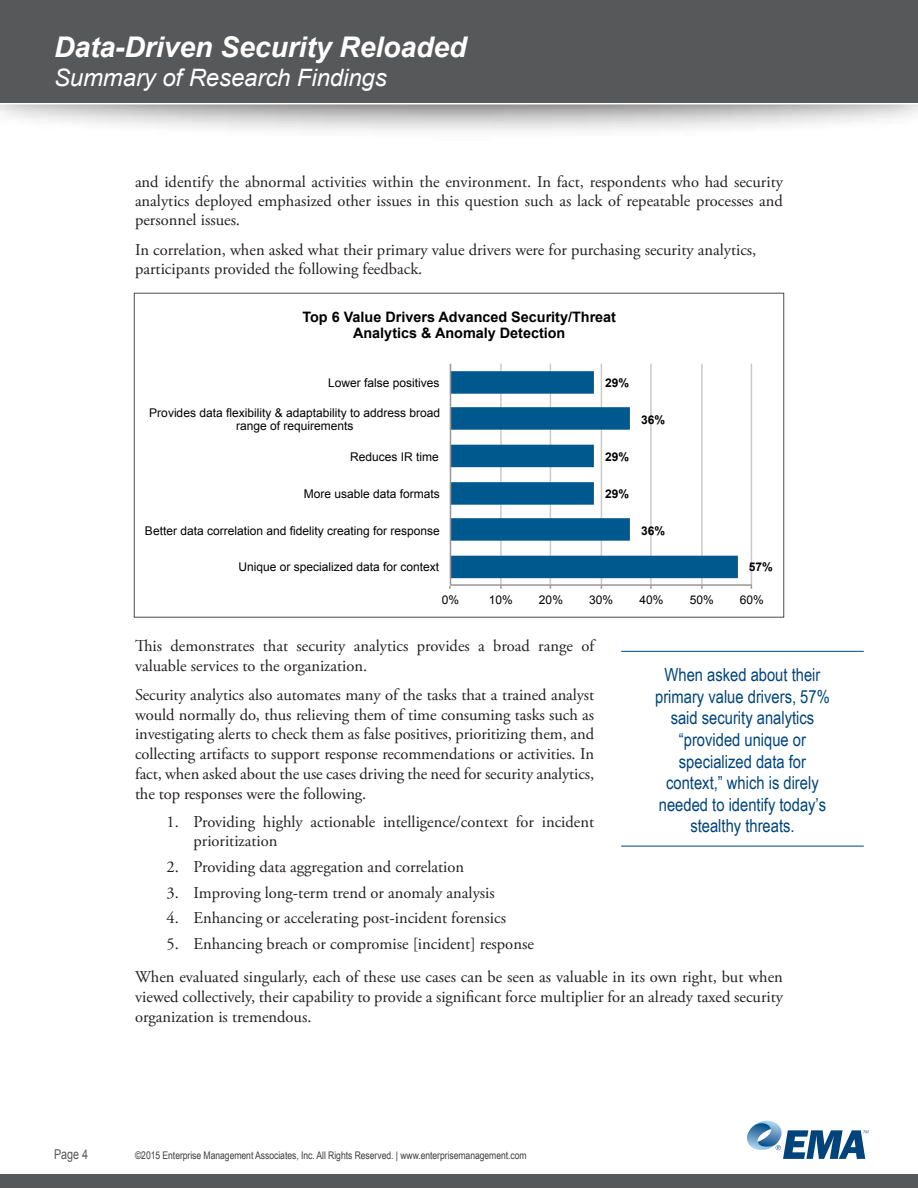
<style>
.page{position:relative;width:918px;height:1188px;background:#fff}
.page>*{position:absolute;margin:0;border:0;box-sizing:border-box;transform-origin:0 0}
.t1{font:italic 700 28.5px "Arial";letter-spacing:-.005em;color:#fff}
.t2{font:italic 24px "Arial";letter-spacing:-.005em;color:#fff}
.Pull_quote{font:18px/21.6px "Arial Narrow";color:#00447b;text-align:center}
.t3{font:16.5px/19.8px "Adobe Garamond Pro";color:#231f20;text-align:justify}
.t4{font:700 14.4px/16.5px "Arial";color:#000;text-align:center}
.t5{font:13.5px "Arial";color:#57585a;scale:.8 1}
.t6{font:12px/13.5px "Arial";color:#000;text-align:center}
.t7{font:700 12px "Arial";color:#000}
.t8{font:10.5px "Arial Narrow";letter-spacing:-.005em;color:#3e3e3f}
</style>
<div class="page">
<div style="left:0;top:0;width:918px;height:140px;background:#231f20;opacity:.75"></div>
<div style="left:0;top:0;width:918px;height:105px;background:#57585a"></div>
<svg style="left:747px;top:1121px;width:122px;height:38px"></svg>
<div style="left:0;top:1174px;width:918px;height:14px;background:#57585a"></div>
<hr style="left:500px;top:364px;width:2px;height:221px;background:#cacaca">
<hr style="left:550px;top:364px;width:1px;height:221px;background:#cacaca">
<hr style="left:601px;top:364px;width:1px;height:221px;background:#cacaca">
<hr style="left:650px;top:364px;width:2px;height:221px;background:#cacaca">
<hr style="left:701px;top:364px;width:2px;height:221px;background:#cacaca">
<hr style="left:751px;top:364px;width:1px;height:221px;background:#cacaca">
<svg style="left:451px;top:371px;width:287px;height:207px"></svg>
<hr style="left:451px;top:584px;width:301px;height:2px;background:#979797">
<hr style="left:450px;top:364px;width:1px;height:221px;background:#979797">
<hr style="left:621px;top:651px;width:243px;height:1px;background:#00447b">
<hr style="left:621px;top:846px;width:243px;height:1px;background:#00447b">
<h1 class="t1" style="left:54px;top:28px;width:414px">Data-Driven Security Reloaded</h1>
<h2 class="t2" style="left:54px;top:62px;width:334px">Summary of Research Findings</h2>
<p class="t3" style="left:135px;top:173px;width:649px;line-height:18.9px">and identify the abnormal activities within the environment. In fact, respondents who had security analytics deployed emphasized other issues in this question such as lack of repeatable processes and personnel issues.</p>
<p class="t3" style="left:135px;top:240px;width:623px">In correlation, when asked what their primary value drivers were for purchasing security analytics, participants provided the following feedback.</p>
<p class="t4" style="left:302px;top:309px;width:315px">Top 6 Value Drivers Advanced Security/Threat<br>Analytics &amp; Anomaly Detection</p>
<p class="t6" style="left:328px;top:376px;width:113px">Lower false positives</p>
<p class="t7" style="left:605px;top:375px;width:26px">29%</p>
<p class="t6" style="left:149px;top:406px;width:292px">Provides data flexibility &amp; adaptability to address broad range of requirements</p>
<p class="t7" style="left:641px;top:412px;width:26px">36%</p>
<p class="t6" style="left:350px;top:450px;width:90px">Reduces IR time</p>
<p class="t7" style="left:605px;top:449px;width:26px">29%</p>
<p class="t6" style="left:304px;top:487px;width:138px">More usable data formats</p>
<p class="t7" style="left:605px;top:485px;width:26px">29%</p>
<p class="t6" style="left:145px;top:524px;width:296px">Better data correlation and fidelity creating for response</p>
<p class="t7" style="left:641px;top:522px;width:26px">36%</p>
<p class="t6" style="left:239px;top:561px;width:202px">Unique or specialized data for context</p>
<p class="t7" style="left:749px;top:559px;width:26px">57%</p>
<p class="t6" style="left:442px;top:593px;width:19px">0%</p>
<p class="t6" style="left:489px;top:593px;width:26px">10%</p>
<p class="t6" style="left:539px;top:593px;width:26px">20%</p>
<p class="t6" style="left:589px;top:593px;width:26px">30%</p>
<p class="t6" style="left:639px;top:593px;width:26px">40%</p>
<p class="t6" style="left:690px;top:593px;width:26px">50%</p>
<p class="t6" style="left:740px;top:593px;width:26px">60%</p>
<p class="t3" style="left:135px;top:636px;width:461px">This demonstrates that security analytics provides a broad range of valuable services to the organization.</p>
<p class="t3" style="left:135px;top:685px;width:461px">Security analytics also automates many of the tasks that a trained analyst would normally do, thus relieving them of time consuming tasks such as investigating alerts to check them as false positives, prioritizing them, and collecting artifacts to support response recommendations or activities. In fact, when asked about the use cases driving the need for security analytics, the top responses were the following.</p>
<p class="t3" style="left:194px;top:813px;width:402px;line-height:19px;text-indent:-27px">1. Providing highly actionable intelligence/context for incident prioritization</p>
<p class="t3" style="left:166px;top:857px;width:299px">2. Providing data aggregation and correlation</p>
<p class="t3" style="left:166px;top:883px;width:330px">3. Improving long-term trend or anomaly analysis</p>
<p class="t3" style="left:166px;top:909px;width:341px">4. Enhancing or accelerating post-incident forensics</p>
<p class="t3" style="left:166px;top:935px;width:369px">5. Enhancing breach or compromise [incident] response</p>
<p class="t3" style="left:135px;top:968px;width:650px">When evaluated singularly, each of these use cases can be seen as valuable in its own right, but when viewed collectively, their capability to provide a significant force multiplier for an already taxed security organization is tremendous.</p>
<p class="Pull_quote" style="left:655px;top:663px;width:176px">When asked about their primary value drivers, 57% said security analytics “provided unique or specialized data for context,” which is direly needed to identify today’s stealthy threats.</p>
<p class="t5" style="left:54px;top:1145px;width:44px">Page 4</p>
<p class="t8" style="left:135px;top:1147px;width:393px">©2015 Enterprise Management Associates, Inc. All Rights Reserved. | www.enterprisemanagement.com</p>
</div>
